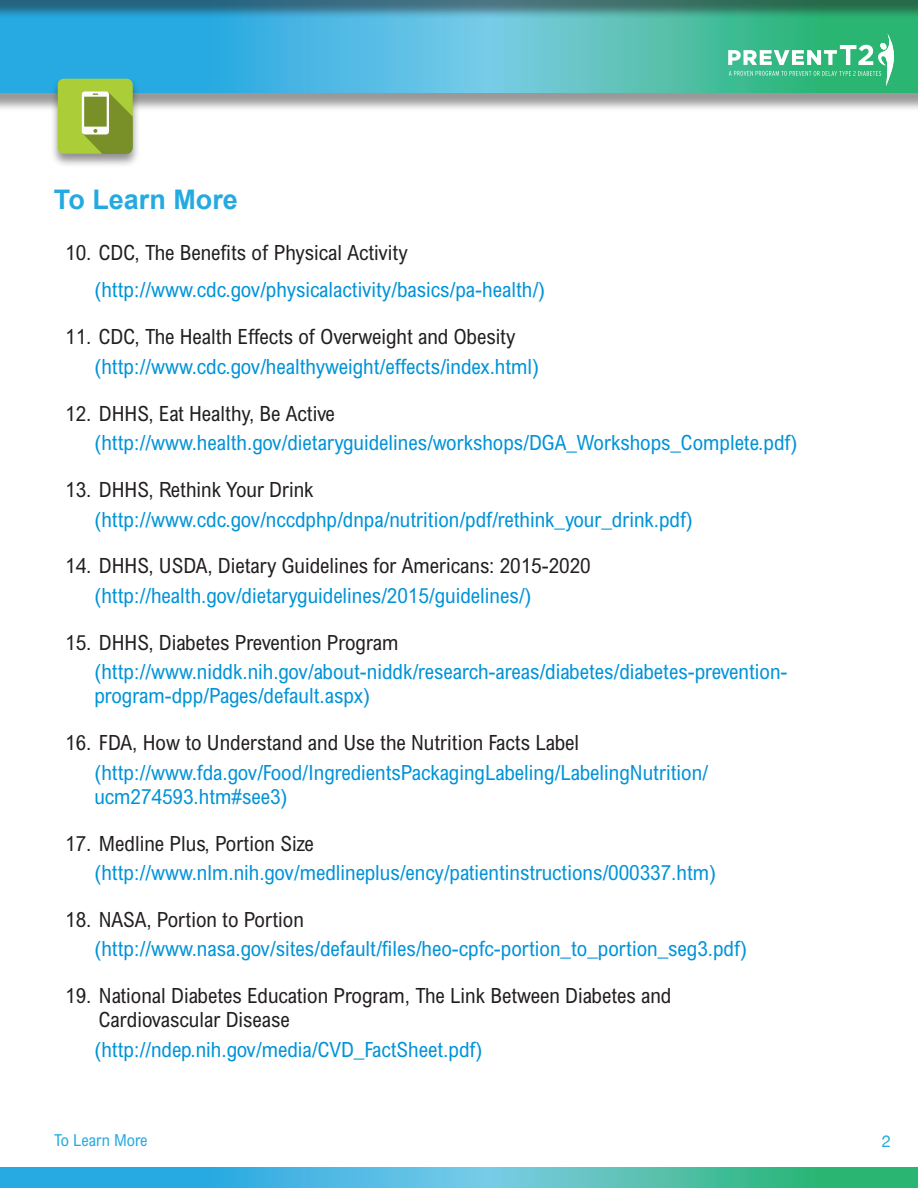
<style>
.page{position:relative;width:918px;height:1188px;background:#fff}
.page>*{position:absolute;margin:0;border:0;box-sizing:border-box;transform-origin:0 0}
.t1{font:700 27px "Arial";color:#24aae1}
.t2{font:condensed 21px/29.4px "Arial MT Std";color:#0093d8}
.t3{font:condensed 21px/24px "Arial MT Std";color:#231f20}
.t4{font:condensed 16.5px "Arial MT Std";color:#24aae1}
.t5{font:16.5px "Helvetica Neue";color:#24aae1}
.s1{color:#231f20}
</style>
<div class="page">
<div style="left:0;top:2px;width:918px;height:110px;background:#231f20;opacity:.46"></div>
<svg style="left:0;top:19px;width:918px;height:74px;background:#48b8ce"></svg>
<svg style="left:0;top:1167px;width:918px;height:21px;background:#44b8c3"></svg>
<div style="left:0;top:0;width:918px;height:19px;background:#231f20;opacity:.5"></div>
<div style="left:50px;top:77px;width:91px;height:91px;background:#231f20;opacity:.5"></div>
<svg style="left:58px;top:78px;width:75px;height:76px;background:#9cb944"></svg>
<svg style="left:728px;top:32px;width:166px;height:54px;background:#58c596"></svg>
<p class="t1" style="left:54px;top:181px;width:186px">To Learn More</p>
<p class="t2" style="left:94px;top:233px;width:452px;line-height:37.8px;text-indent:-29px"><span class="s1">10. CDC, The Benefits of Physical Activity </span>(http://www.cdc.gov/physicalactivity/basics/pa-health/)</p>
<p class="t2" style="left:94px;top:322px;width:446px;text-indent:-29px"><span class="s1">11. CDC, The Health Effects of Overweight and Obesity </span>(http://www.cdc.gov/healthyweight/effects/index.html)</p>
<p class="t2" style="left:94px;top:398px;width:704px;text-indent:-29px"><span class="s1">12. DHHS, Eat Healthy, Be Active </span>(http://www.health.gov/dietaryguidelines/workshops/DGA_Workshops_Complete.pdf)</p>
<p class="t2" style="left:94px;top:475px;width:600px;text-indent:-29px"><span class="s1">13. DHHS, Rethink Your Drink </span>(http://www.cdc.gov/nccdphp/dnpa/nutrition/pdf/rethink_your_drink.pdf)</p>
<p class="t2" style="left:94px;top:551px;width:498px;text-indent:-29px"><span class="s1">14. DHHS, USDA, Dietary Guidelines for Americans: 2015-2020 </span>(http://health.gov/dietaryguidelines/2015/guidelines/)</p>
<p class="t2" style="left:94px;top:627px;width:695px;text-indent:-29px"><span class="s1">15. DHHS, Diabetes Prevention Program </span>(http://www.niddk.nih.gov/about-niddk/research-areas/diabetes/diabetes-prevention-</p>
<p class="t2" style="left:94px;top:681px;width:277px">program-dpp/Pages/default.aspx)</p>
<p class="t2" style="left:94px;top:728px;width:615px;text-indent:-29px"><span class="s1">16. FDA, How to Understand and Use the Nutrition Facts Label </span>(http://www.fda.gov/Food/IngredientsPackagingLabeling/LabelingNutrition/</p>
<p class="t2" style="left:94px;top:781px;width:195px">ucm274593.htm#see3)</p>
<p class="t2" style="left:94px;top:828px;width:623px;text-indent:-29px"><span class="s1">17. Medline Plus, Portion Size </span>(http://www.nlm.nih.gov/medlineplus/ency/patientinstructions/000337.htm)</p>
<p class="t2" style="left:94px;top:904px;width:654px;text-indent:-29px"><span class="s1">18. NASA, Portion to Portion </span>(http://www.nasa.gov/sites/default/files/heo-cpfc-portion_to_portion_seg3.pdf)</p>
<p class="t3" style="left:99px;top:983px;width:574px;text-indent:-34px">19. National Diabetes Education Program, The Link Between Diabetes and<br>Cardiovascular Disease</p>
<p class="t2" style="left:94px;top:1034px;width:389px">(http://ndep.nih.gov/media/CVD_FactSheet.pdf)</p>
<p class="t4" style="left:54px;top:1130px;width:95px">To Learn More</p>
<p class="t5" style="left:882px;top:1127px;width:11px">2</p>
</div>
